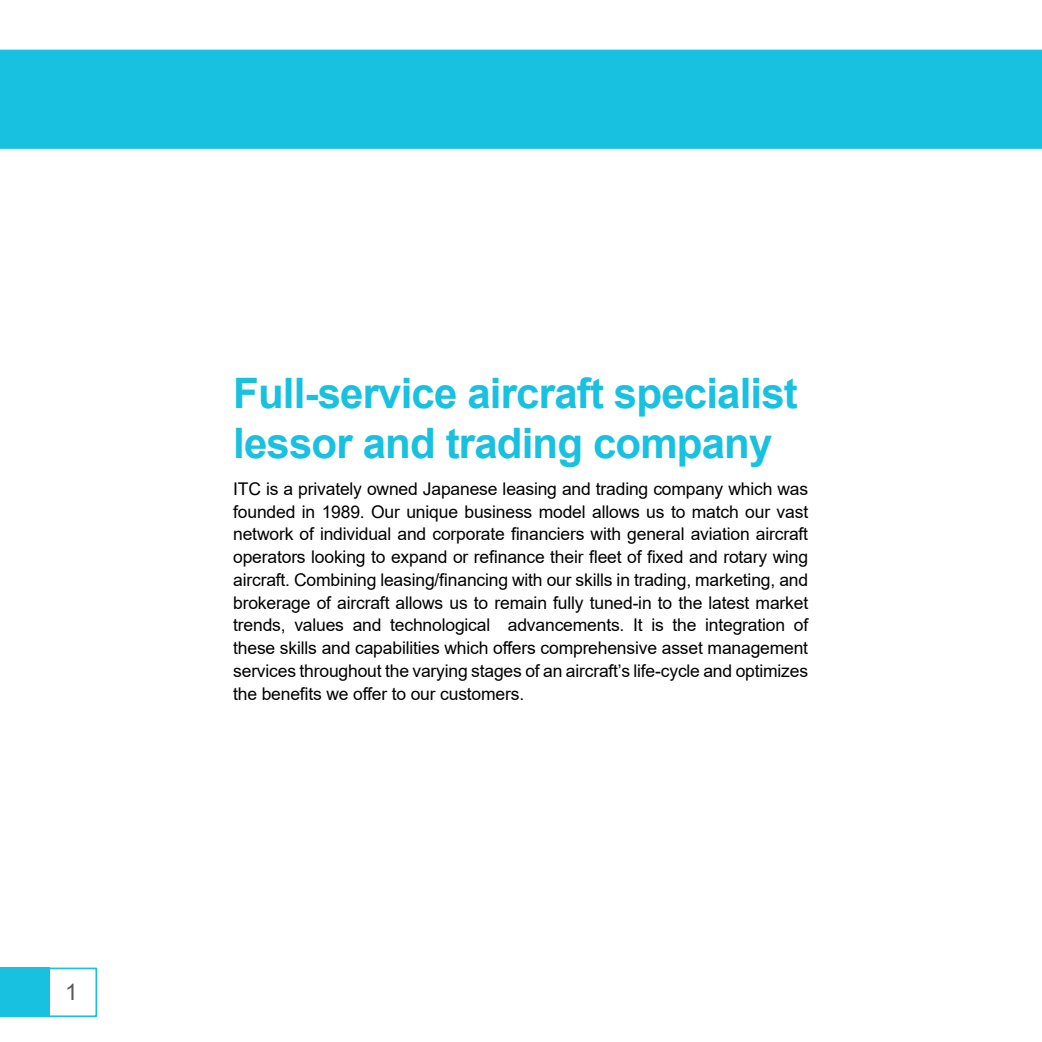
<style>
.page{position:relative;width:1042px;height:1042px;background:#fff}
.page>*{position:absolute;margin:0;border:0;box-sizing:border-box;transform-origin:0 0}
.t1{font:700 42px/50.4px "Arial";letter-spacing:-.02em;color:#18c1df}
.t2{font:22.75px "Arial";color:#58595b}
.t3{font:17.5px/22.8px "Arial";letter-spacing:-.01em;color:#000;text-align:justify}
</style>
<div class="page">
<div style="left:0;top:50px;width:1042px;height:99px;background:#18c1df"></div>
<div style="left:0;top:967px;width:97px;height:50px;border:2px solid #18c1df"></div>
<div style="left:0;top:967px;width:50px;height:50px;background:#18c1df"></div>
<h2 class="t2" style="left:65px;top:976px;width:14px">1</h2>
<h1 class="t1" style="left:233px;top:368px;width:566px">Full-service aircraft specialist lessor and trading company</h1>
<p class="t3" style="left:233px;top:477px;width:576px">ITC is a privately owned Japanese leasing and trading company which was founded in 1989. Our unique business model allows us to match our vast network of individual and corporate financiers with general aviation aircraft operators looking to expand or refinance their fleet of fixed and rotary wing aircraft. Combining leasing/financing with our skills in trading, marketing, and brokerage of aircraft allows us to remain fully tuned-in to the latest market trends, values and technological advancements. It is the integration of these skills and capabilities which offers comprehensive asset management services throughout the varying stages of an aircraft’s life-cycle and optimizes the benefits we offer to our customers.</p>
</div>
